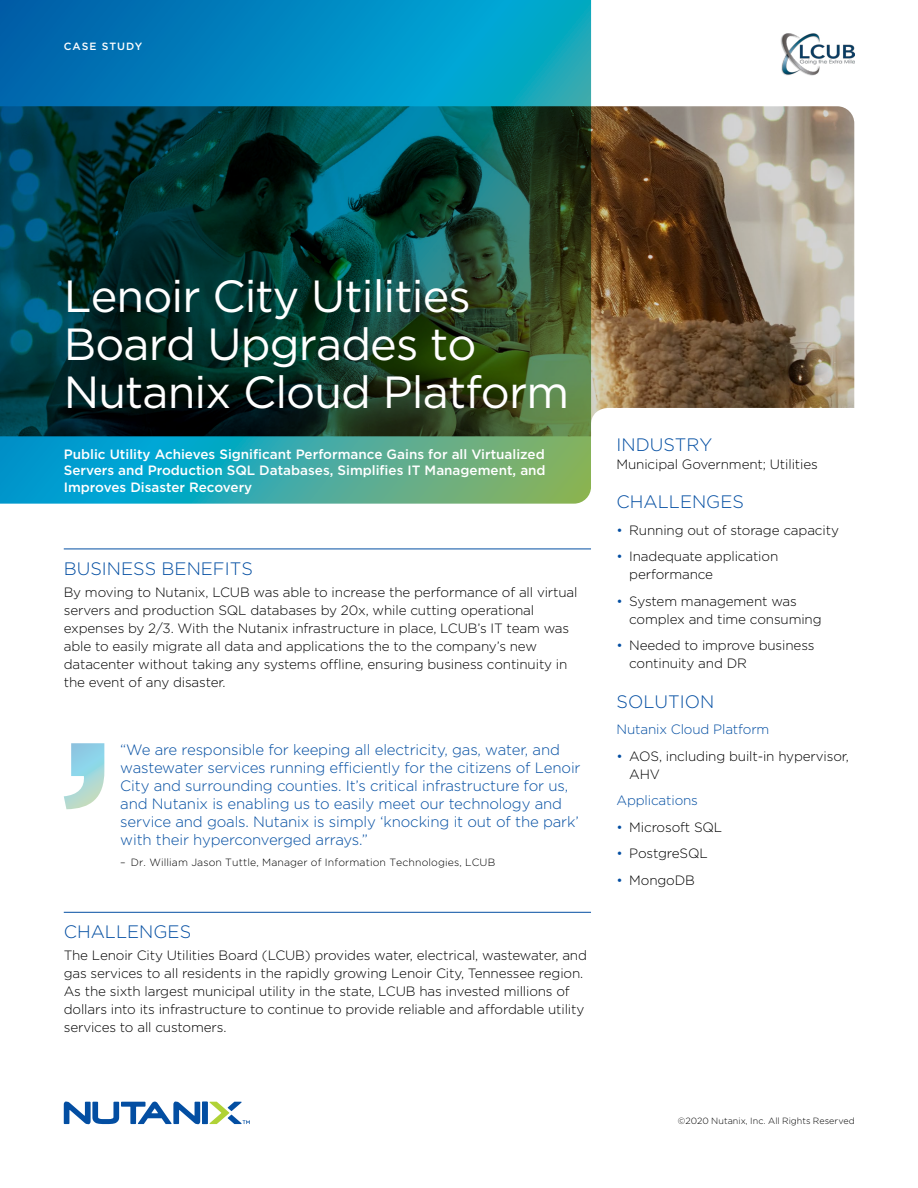
<style>
.page{position:relative;width:918px;height:1188px;background:#fff}
.page>*{position:absolute;margin:0;border:0;box-sizing:border-box;transform-origin:0 0}
.t1{font:45px/48px "Gotham";letter-spacing:-.02em;color:#fff}
.t2{font:300 18px "Gotham";color:#034ea2}
.t3{font:300 15px/18px "Gotham";letter-spacing:-.01em;color:#034ea2}
.t4{font:300 13.5px/18px "Gotham";letter-spacing:-.01em;color:#000}
.t5{font:500 13.5px/16.2px "Gotham";color:#fff;text-align:justify}
.t6{font:300 13.5px "Gotham";letter-spacing:-.01em;color:#034ea2}
.t7{font:300 10.5px "Gotham";letter-spacing:.01em;color:#000}
.t8{font:500 10.5px "Gotham";letter-spacing:.1em;color:#fff}
.t9{font:300 9px "Gotham";letter-spacing:.005em;color:#000}
.s1{color:#034ea2}
</style>
<div class="page">
<svg style="left:210px;top:1102px;width:40px;height:22px"></svg>
<div style="left:202px;top:1102px;width:6px;height:22px;background:#034ea2"></div>
<svg style="left:64px;top:1102px;width:136px;height:22px"></svg>
<svg style="left:0;top:0;width:591px;height:504px;background:#1896b4"></svg>
<img style="left:0;top:106px;width:854px;height:330px">
<svg style="left:591px;top:408px;width:263px;height:28px"></svg>
<svg style="left:64px;top:743px;width:40px;height:66px"></svg>
<img style="left:780px;top:33px;width:74px;height:43px">
<hr style="left:64px;top:549px;width:527px;height:1px;background:#034ea2">
<hr style="left:64px;top:912px;width:527px;height:1px;background:#034ea2">
<p class="t8" style="left:64px;top:39px;width:80px">CASE STUDY</p>
<h1 class="t1" style="left:64px;top:271px;width:507px">Lenoir City Utilities<br>Board Upgrades to<br>Nutanix Cloud Platform</h1>
<p class="t5" style="left:64px;top:446px;width:483px">Public Utility Achieves Significant Performance Gains for all Virtualized Servers and Production SQL Databases, Simplifies IT Management, and Improves Disaster Recovery</p>
<h2 class="t2" style="left:64px;top:557px;width:191px">BUSINESS BENEFITS</h2>
<p class="t4" style="left:64px;top:583px;width:515px">By moving to Nutanix, LCUB was able to increase the performance of all virtual servers and production SQL databases by 20x, while cutting operational expenses by 2/3. With the Nutanix infrastructure in place, LCUB’s IT team was able to easily migrate all data and applications the to the company’s new datacenter without taking any systems offline, ensuring business continuity in the event of any disaster.</p>
<p class="t3" style="left:120px;top:741px;width:462px">“We are responsible for keeping all electricity, gas, water, and wastewater services running efficiently for the citizens of Lenoir City and surrounding counties. It’s critical infrastructure for us, and Nutanix is enabling us to easily meet our technology and service and goals. Nutanix is simply ‘knocking it out of the park’ with their hyperconverged arrays.”</p>
<p class="t7" style="left:120px;top:856px;width:376px">– Dr. William Jason Tuttle, Manager of Information Technologies, LCUB</p>
<h2 class="t2" style="left:64px;top:920px;width:129px">CHALLENGES</h2>
<p class="t4" style="left:64px;top:946px;width:525px">The Lenoir City Utilities Board (LCUB) provides water, electrical, wastewater, and gas services to all residents in the rapidly growing Lenoir City, Tennessee region.<br>As the sixth largest municipal utility in the state, LCUB has invested millions of dollars into its infrastructure to continue to provide reliable and affordable utility services to all customers.</p>
<h2 class="t2" style="left:617px;top:433px;width:97px">INDUSTRY</h2>
<p class="t4" style="left:617px;top:455px;width:203px">Municipal Government; Utilities</p>
<h2 class="t2" style="left:617px;top:491px;width:129px">CHALLENGES</h2>
<p class="t4" style="left:617px;top:521px;width:224px"><span class="s1">•</span> Running out of storage capacity</p>
<p class="t4" style="left:629px;top:547px;width:151px;text-indent:-13px"><span class="s1">•</span> Inadequate application performance</p>
<p class="t4" style="left:629px;top:592px;width:194px;text-indent:-13px"><span class="s1">•</span> System management was complex and time consuming</p>
<p class="t4" style="left:629px;top:636px;width:187px;text-indent:-13px"><span class="s1">•</span> Needed to improve business continuity and DR</p>
<h2 class="t2" style="left:617px;top:690px;width:99px">SOLUTION</h2>
<p class="t6" style="left:617px;top:721px;width:154px">Nutanix Cloud Platform</p>
<p class="t4" style="left:629px;top:747px;width:221px;text-indent:-13px"><span class="s1">•</span> AOS, including built-in hypervisor,<br>AHV</p>
<p class="t6" style="left:617px;top:792px;width:83px">Applications</p>
<p class="t4" style="left:617px;top:818px;width:107px"><span class="s1">•</span> Microsoft SQL</p>
<p class="t4" style="left:617px;top:844px;width:93px"><span class="s1">•</span> PostgreSQL</p>
<p class="t4" style="left:617px;top:871px;width:80px"><span class="s1">•</span> MongoDB</p>
<p class="t9" style="left:678px;top:1115px;width:179px">©2020 Nutanix, Inc. All Rights Reserved</p>
</div>
